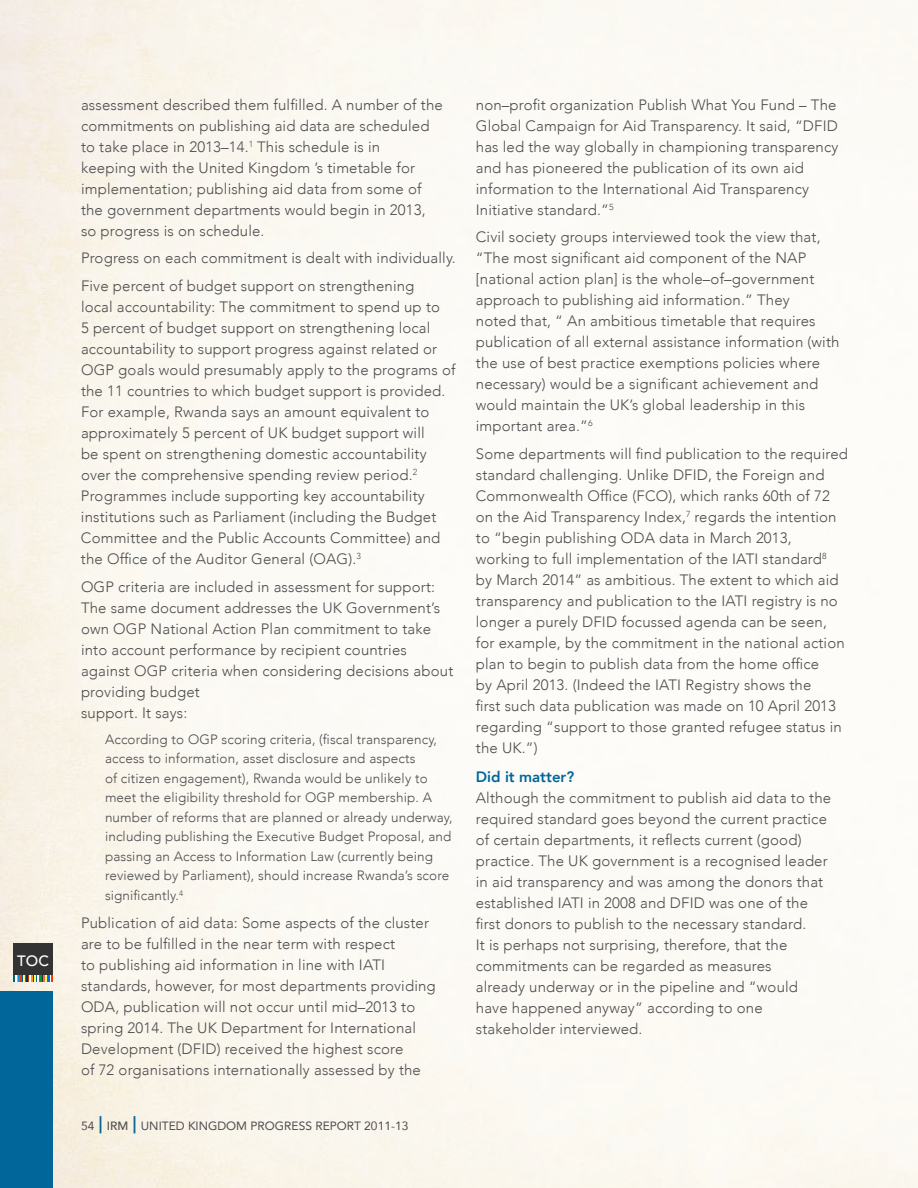
<style>
.page{position:relative;width:918px;height:1188px;background:#fff}
.page>*{position:absolute;margin:0;border:0;box-sizing:border-box;transform-origin:0 0}
.t1{font:300 15px/21px "Avenir";letter-spacing:.01em;color:#4d4d4f}
.t2{font:800 15px "Avenir";color:#01679a}
.t3{font:500 15px "Avenir";color:#fff}
.t4{font:300 13.5px/19.5px "Avenir";letter-spacing:.01em;color:#4d4d4f}
.t5{font:12px "Avenir";color:#4d4d4f}
.s1{font-weight:500;font-size:22.5px;color:#01679a}
.s2{font-weight:500}
</style>
<div class="page">
<img style="left:0;top:0;width:918px;height:1188px">
<div style="left:0;top:991px;width:53px;height:197px;background:#01679a"></div>
<div style="left:14px;top:943px;width:39px;height:32px;background:#333"></div>
<svg style="left:14px;top:975px;width:39px;height:7px"></svg>
<p class="t3" style="left:17px;top:948px;width:33px">TOC</p>
<p class="t1" style="left:81px;top:94px;width:363px">assessment described them fulfilled. A number of the commitments on publishing aid data are scheduled to take place in 2013–14.<sup>1</sup> This schedule is in<br>keeping with the United Kingdom ’s timetable for implementation; publishing aid data from some of the government departments would begin in 2013, so progress is on schedule.</p>
<p class="t1" style="left:81px;top:244px;width:376px;line-height:27.8px">Progress on each commitment is dealt with individually.<br>Five percent of budget support on strengthening</p>
<p class="t1" style="left:81px;top:296px;width:376px">local accountability: The commitment to spend up to<br>5 percent of budget support on strengthening local accountability to support progress against related or OGP goals would presumably apply to the programs of the 11 countries to which budget support is provided.<br>For example, Rwanda says an amount equivalent to approximately 5 percent of UK budget support will<br>be spent on strengthening domestic accountability over the comprehensive spending review period.<sup>2<br></sup>Programmes include supporting key accountability institutions such as Parliament (including the Budget Committee and the Public Accounts Committee) and the Office of the Auditor General (OAG).<sup>3</sup></p>
<p class="t1" style="left:81px;top:576px;width:374px">OGP criteria are included in assessment for support:<br>The same document addresses the UK Government’s own OGP National Action Plan commitment to take into account performance by recipient countries against OGP criteria when considering decisions about providing budget<br>support. It says:</p>
<p class="t4" style="left:105px;top:730px;width:349px">According to OGP scoring criteria, (fiscal transparency, access to information, asset disclosure and aspects<br>of citizen engagement), Rwanda would be unlikely to meet the eligibility threshold for OGP membership. A number of reforms that are planned or already underway, including publishing the Executive Budget Proposal, and passing an Access to Information Law (currently being reviewed by Parliament), should increase Rwanda’s score significantly.<sup>4</sup></p>
<p class="t1" style="left:81px;top:912px;width:356px">Publication of aid data: Some aspects of the cluster are to be fulfilled in the near term with respect<br>to publishing aid information in line with IATI standards, however, for most departments providing ODA, publication will not occur until mid–2013 to spring 2014. The UK Department for International Development (DFID) received the highest score<br>of 72 organisations internationally assessed by the</p>
<p class="t5" style="left:81px;top:1116px;width:329px">54 <span class="s1">|</span> <span class="s2">IRM</span> <span class="s1">|</span> UNITED KINGDOM PROGRESS REPORT 2011-13</p>
<p class="t1" style="left:476px;top:94px;width:364px">non–profit organization Publish What You Fund – The Global Campaign for Aid Transparency. It said, “DFID has led the way globally in championing transparency and has pioneered the publication of its own aid information to the International Aid Transparency Initiative standard.”<sup>5</sup></p>
<p class="t1" style="left:476px;top:227px;width:365px">Civil society groups interviewed took the view that, “The most significant aid component of the NAP [national action plan] is the whole–of–government approach to publishing aid information.” They<br>noted that, “ An ambitious timetable that requires publication of all external assistance information (with the use of best practice exemptions policies where necessary) would be a significant achievement and would maintain the UK’s global leadership in this important area.”<sup>6</sup></p>
<p class="t1" style="left:476px;top:443px;width:374px">Some departments will find publication to the required standard challenging. Unlike DFID, the Foreign and Commonwealth Office (FCO), which ranks 60th of 72 on the Aid Transparency Index,<sup>7</sup> regards the intention to “begin publishing ODA data in March 2013, working to full implementation of the IATI standard<sup>8<br></sup>by March 2014” as ambitious. The extent to which aid transparency and publication to the IATI registry is no longer a purely DFID focussed agenda can be seen, for example, by the commitment in the national action plan to begin to publish data from the home office<br>by April 2013. (Indeed the IATI Registry shows the<br>first such data publication was made on 10 April 2013 regarding “support to those granted refugee status in the UK.”)</p>
<p class="t2" style="left:476px;top:763px;width:100px">Did it matter?</p>
<p class="t1" style="left:476px;top:788px;width:357px">Although the commitment to publish aid data to the required standard goes beyond the current practice of certain departments, it reflects current (good) practice. The UK government is a recognised leader in aid transparency and was among the donors that established IATI in 2008 and DFID was one of the first donors to publish to the necessary standard.<br>It is perhaps not surprising, therefore, that the commitments can be regarded as measures<br>already underway or in the pipeline and “would have happened anyway” according to one stakeholder interviewed.</p>
</div>
